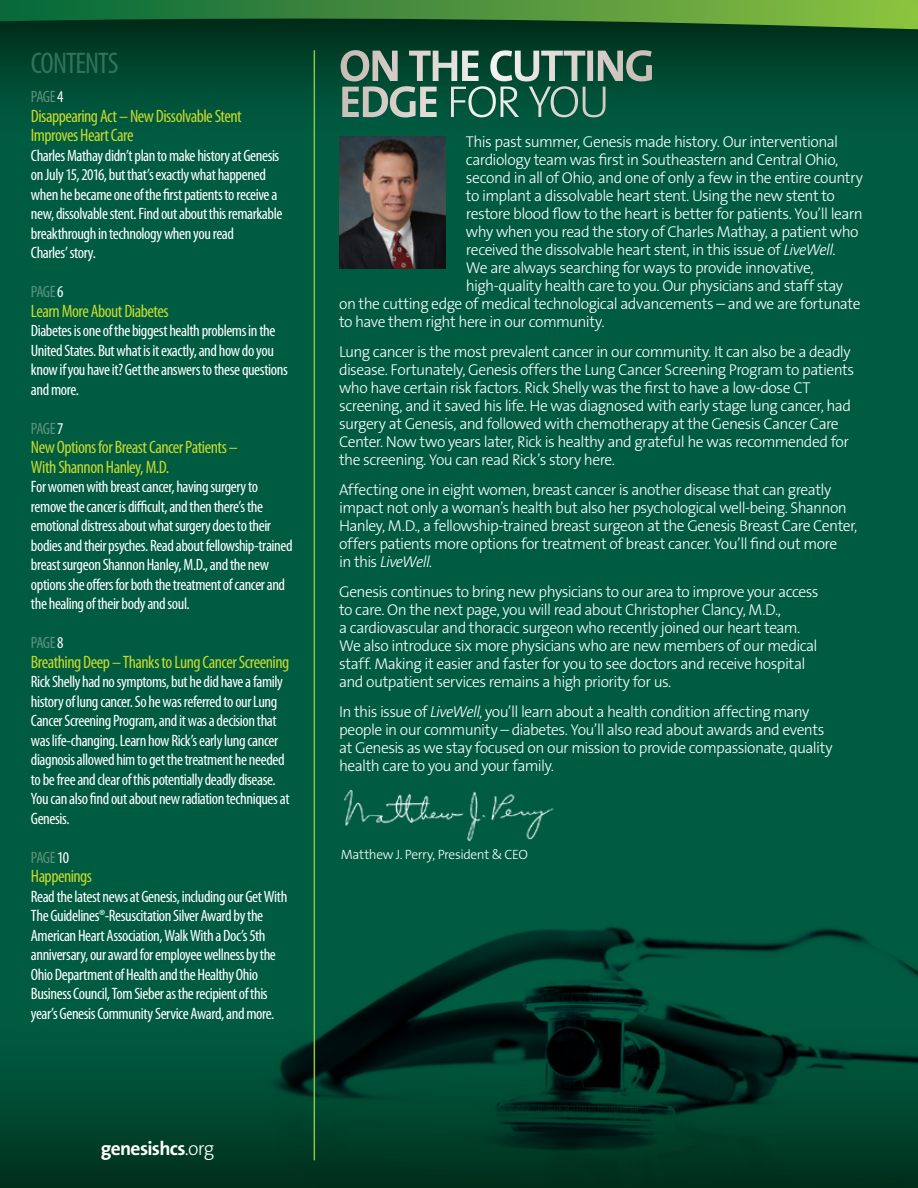
<style>
.page{position:relative;width:918px;height:1188px;background:#005c41}
.page>*{position:absolute;margin:0;border:0;box-sizing:border-box;transform-origin:0 0}
.t1{font:700 45px "The Sans B7";letter-spacing:-.035em;color:#fff}
.t2{font:300 45px "The Sans B3";letter-spacing:-.04em;color:#fff}
.t3{font:condensed 30px "Myriad Pro";letter-spacing:-.035em;color:#31745b}
.t4{font:700 19.5px "The Sans B7";letter-spacing:-.03em;color:#fff}
.t5{font:condensed 18px "Myriad Pro";letter-spacing:-.03em;color:#c6d92d}
.t6{font:condensed 16.5px/19.5px "Myriad Pro";letter-spacing:-.025em;color:#fff}
.t7{font:condensed 16.5px "Myriad Pro";letter-spacing:-.045em;color:#5e907b}
.t8{font:300 15.75px/18px "The Sans B3";letter-spacing:-.035em;color:#fff}
.t9{font:italic 300 15.75px "The Sans B3";letter-spacing:-.035em;color:#fff}
.t10{font:300 13.5px "The Sans B3";letter-spacing:-.03em;color:#fff}
.s1{font-family:"The Sans B7";font-weight:700}
.s2{font-style:italic}
.s3{font-style:normal}
.s4{color:#fff}
.s5{font-family:"The Sans B3";font-weight:300}
</style>
<div class="page">
<img style="left:204px;top:851px;width:714px;height:337px">
<svg style="left:0;top:29px;width:918px;height:112px"></svg>
<img style="left:339px;top:137px;width:107px;height:131px">
<svg style="left:0;top:0;width:918px;height:29px;background:#397a34"></svg>
<hr style="left:314px;top:51px;width:1px;height:1109px;background:#fff">
<img style="left:313px;top:752px;width:241px;height:99px">
<p class="t3" style="left:31px;top:45px;width:89px">CONTENTS</p>
<p class="t1" style="left:339px;top:42px;width:317px">ON THE CUTTING</p>
<p class="t2" style="left:339px;top:78px;width:272px"><span class="s1">EDGE</span> FOR YOU</p>
<p class="t8" style="left:466px;top:133px;width:398px">This past summer, Genesis made history. Our interventional cardiology team was first in Southeastern and Central Ohio, second in all of Ohio, and one of only a few in the entire country to implant a dissolvable heart stent. Using the new stent to restore blood flow to the heart is better for patients. You’ll learn why when you read the story of Charles Mathay, a patient who received the dissolvable heart stent, in this issue of <span class="s2">LiveWell</span>.</p>
<p class="t8" style="left:466px;top:259px;width:379px">We are always searching for ways to provide innovative, high-quality health care to you. Our physicians and staff stay</p>
<p class="t8" style="left:339px;top:295px;width:523px">on the cutting edge of medical technological advancements – and we are fortunate to have them right here in our community.</p>
<p class="t8" style="left:339px;top:343px;width:517px">Lung cancer is the most prevalent cancer in our community. It can also be a deadly disease. Fortunately, Genesis offers the Lung Cancer Screening Program to patients who have certain risk factors. Rick Shelly was the first to have a low-dose CT screening, and it saved his life. He was diagnosed with early stage lung cancer, had surgery at Genesis, and followed with chemotherapy at the Genesis Cancer Care Center. Now two years later, Rick is healthy and grateful he was recommended for the screening. You can read Rick’s story here.</p>
<p class="t8" style="left:339px;top:481px;width:520px">Affecting one in eight women, breast cancer is another disease that can greatly impact not only a woman’s health but also her psychological well-being. Shannon Hanley, M.D., a fellowship-trained breast surgeon at the Genesis Breast Care Center, offers patients more options for treatment of breast cancer. You’ll find out more</p>
<p class="t9" style="left:339px;top:553px;width:95px"><span class="s3">in this</span> LiveWell<span class="s3">.</span></p>
<p class="t8" style="left:339px;top:583px;width:481px">Genesis continues to bring new physicians to our area to improve your access</p>
<p class="t8" style="left:339px;top:601px;width:444px">to care. On the next page, you will read about Christopher Clancy, M.D.,</p>
<p class="t8" style="left:339px;top:619px;width:463px">a cardiovascular and thoracic surgeon who recently joined our heart team.</p>
<p class="t8" style="left:339px;top:637px;width:480px">We also introduce six more physicians who are new members of our medical</p>
<p class="t8" style="left:339px;top:655px;width:468px">staff. Making it easier and faster for you to see doctors and receive hospital</p>
<p class="t8" style="left:339px;top:673px;width:334px">and outpatient services remains a high priority for us.</p>
<p class="t8" style="left:339px;top:703px;width:472px">In this issue of <span class="s2">LiveWell</span>, you’ll learn about a health condition affecting many</p>
<p class="t8" style="left:339px;top:721px;width:487px">people in our community – diabetes. You’ll also read about awards and events</p>
<p class="t8" style="left:339px;top:739px;width:495px">at Genesis as we stay focused on our mission to provide compassionate, quality health care to you and your family.</p>
<p class="t7" style="left:31px;top:87px;width:34px">PAGE <span class="s4">4</span></p>
<p class="t5" style="left:31px;top:105px;width:212px">Disappearing Act – New Dissolvable Stent</p>
<p class="t5" style="left:31px;top:125px;width:104px">Improves Heart Care</p>
<p class="t6" style="left:31px;top:145px;width:253px">Charles Mathay didn’t plan to make history at Genesis on July 15, 2016, but that’s exactly what happened when he became one of the first patients to receive a new, dissolvable stent. Find out about this remarkable breakthrough in technology when you read</p>
<p class="t6" style="left:31px;top:243px;width:66px">Charles’ story.</p>
<p class="t7" style="left:31px;top:282px;width:34px">PAGE <span class="s4">6</span></p>
<p class="t5" style="left:31px;top:300px;width:139px">Learn More About Diabetes</p>
<p class="t6" style="left:31px;top:321px;width:258px">Diabetes is one of the biggest health problems in the United States. But what is it exactly, and how do you know if you have it? Get the answers to these questions and more.</p>
<p class="t7" style="left:31px;top:418px;width:34px">PAGE <span class="s4">7</span></p>
<p class="t5" style="left:31px;top:437px;width:208px">New Options for Breast Cancer Patients –</p>
<p class="t5" style="left:31px;top:456px;width:140px">With Shannon Hanley, M.D.</p>
<p class="t6" style="left:31px;top:477px;width:263px">For women with breast cancer, having surgery to remove the cancer is difficult, and then there’s the emotional distress about what surgery does to their bodies and their psyches. Read about fellowship-trained breast surgeon Shannon Hanley, M.D., and the new options she offers for both the treatment of cancer and the healing of their body and soul.</p>
<p class="t7" style="left:31px;top:633px;width:34px">PAGE <span class="s4">8</span></p>
<p class="t5" style="left:31px;top:651px;width:260px">Breathing Deep – Thanks to Lung Cancer Screening</p>
<p class="t6" style="left:31px;top:672px;width:260px">Rick Shelly had no symptoms, but he did have a family history of lung cancer. So he was referred to our Lung Cancer Screening Program, and it was a decision that was life-changing. Learn how Rick’s early lung cancer diagnosis allowed him to get the treatment he needed to be free and clear of this potentially deadly disease.<br>You can also find out about new radiation techniques at Genesis.</p>
<p class="t7" style="left:31px;top:847px;width:40px">PAGE <span class="s4">10</span></p>
<p class="t5" style="left:31px;top:866px;width:63px">Happenings</p>
<p class="t6" style="left:31px;top:886px;width:258px">Read the latest news at Genesis, including our Get With The Guidelines®-Resuscitation Silver Award by the American Heart Association, Walk With a Doc’s 5th anniversary, our award for employee wellness by the Ohio Department of Health and the Healthy Ohio Business Council, Tom Sieber as the recipient of this year’s Genesis Community Service Award, and more.</p>
<p class="t10" style="left:341px;top:848px;width:189px">Matthew J. Perry, President &amp; CEO</p>
<p class="t4" style="left:101px;top:1138px;width:115px">genesishcs<span class="s5">.org</span></p>
</div>
